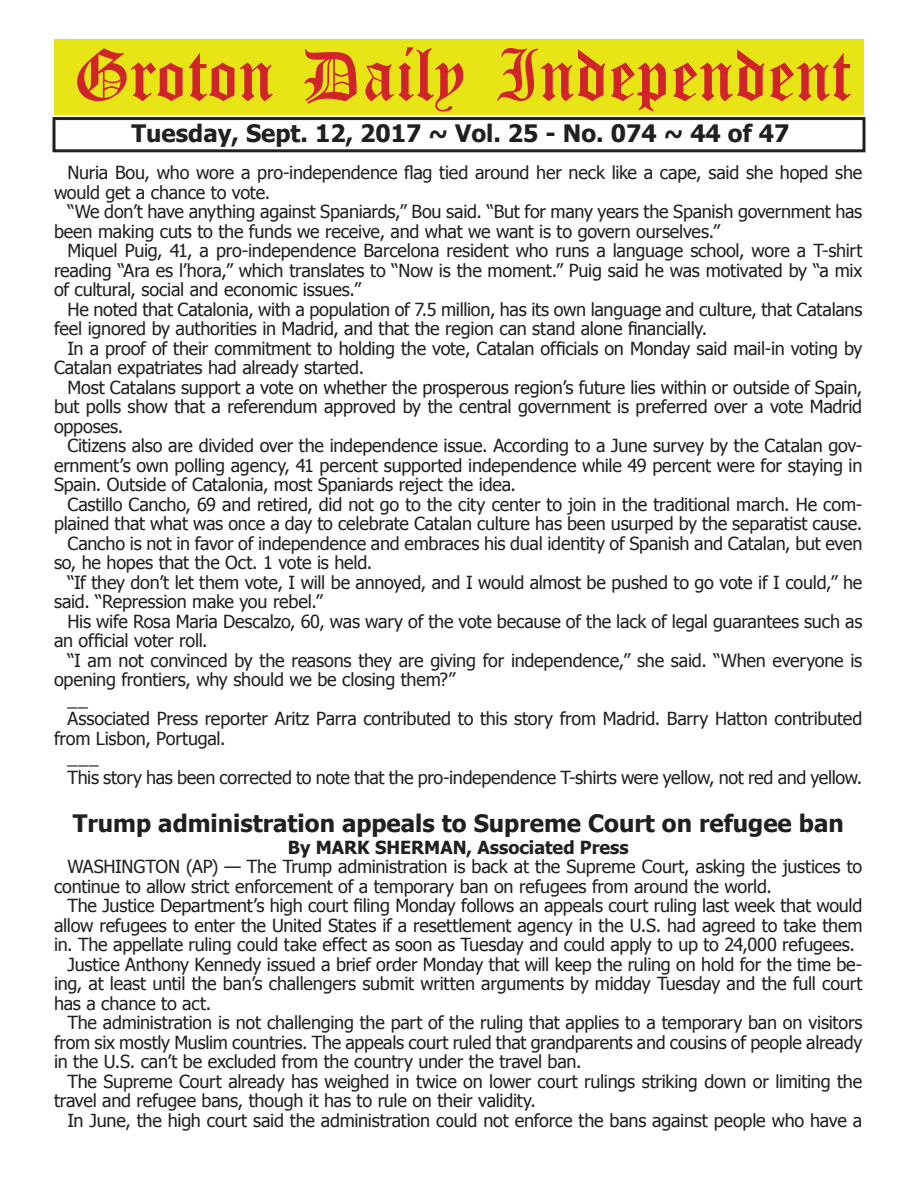
<style>
.page{position:relative;width:918px;height:1188px;background:#fff}
.page>*{position:absolute;margin:0;border:0;box-sizing:border-box;transform-origin:0 0}
.t1{font:54px "Old English Five";color:#d1232a}
.t2{font:700 24px "Tahoma";color:#231f20}
.t3{font:18px/19.5px "Tahoma";letter-spacing:-.01em;color:#231f20}
.t4{font:700 18px "Tahoma";color:#231f20}
</style>
<div class="page">
<div style="left:52px;top:117px;width:814px;height:35px;border:3px solid #231f20"></div>
<div style="left:54px;top:40px;width:810px;height:75px;background:#e7e515"></div>
<h1 class="t1" style="left:73px;top:50px;width:779px">Groton Daily Independent</h1>
<h2 class="t2" style="left:132px;top:116px;width:659px">Tuesday, Sept. 12, 2017 ~ Vol. 25 - No. 074 ~ 44 of 47</h2>
<p class="t3" style="left:54px;top:162px;width:810px;text-indent:14px">Nuria Bou, who wore a pro-independence flag tied around her neck like a cape, said she hoped she would get a chance to vote.</p>
<p class="t3" style="left:54px;top:201px;width:810px;text-indent:14px">“We don’t have anything against Spaniards,” Bou said. “But for many years the Spanish government has been making cuts to the funds we receive, and what we want is to govern ourselves.”</p>
<p class="t3" style="left:54px;top:240px;width:810px;text-align:justify;text-indent:14px">Miquel Puig, 41, a pro-independence Barcelona resident who runs a language school, wore a T-shirt reading “Ara es l’hora,” which translates to “Now is the moment.” Puig said he was motivated by “a mix of cultural, social and economic issues.”</p>
<p class="t3" style="left:54px;top:299px;width:810px;text-indent:14px">He noted that Catalonia, with a population of 7.5 million, has its own language and culture, that Catalans feel ignored by authorities in Madrid, and that the region can stand alone financially.</p>
<p class="t3" style="left:54px;top:338px;width:810px;text-indent:14px">In a proof of their commitment to holding the vote, Catalan officials on Monday said mail-in voting by<br>Catalan expatriates had already started.</p>
<p class="t3" style="left:54px;top:377px;width:810px;text-align:justify;text-indent:14px">Most Catalans support a vote on whether the prosperous region’s future lies within or outside of Spain, but polls show that a referendum approved by the central government is preferred over a vote Madrid opposes.</p>
<p class="t3" style="left:54px;top:435px;width:810px;text-align:justify;text-indent:14px">Citizens also are divided over the independence issue. According to a June survey by the Catalan gov&shy;ernment’s own polling agency, 41 percent supported independence while 49 percent were for staying in Spain. Outside of Catalonia, most Spaniards reject the idea.</p>
<p class="t3" style="left:68px;top:494px;width:796px">Castillo Cancho, 69 and retired, did not go to the city center to join in the traditional march. He com-</p>
<p class="t3" style="left:54px;top:513px;width:810px">plained that what was once a day to celebrate Catalan culture has been usurped by the separatist cause.</p>
<p class="t3" style="left:68px;top:533px;width:797px">Cancho is not in favor of independence and embraces his dual identity of Spanish and Catalan, but even</p>
<p class="t3" style="left:54px;top:552px;width:320px">so, he hopes that the Oct. 1 vote is held.</p>
<p class="t3" style="left:68px;top:572px;width:796px">“If they don’t let them vote, I will be annoyed, and I would almost be pushed to go vote if I could,” he</p>
<p class="t3" style="left:54px;top:591px;width:270px">said. “Repression make you rebel.”</p>
<p class="t3" style="left:68px;top:611px;width:796px">His wife Rosa Maria Descalzo, 60, was wary of the vote because of the lack of legal guarantees such as</p>
<p class="t3" style="left:54px;top:630px;width:155px">an official voter roll.</p>
<p class="t3" style="left:68px;top:650px;width:796px">“I am not convinced by the reasons they are giving for independence,” she said. “When everyone is</p>
<p class="t3" style="left:54px;top:669px;width:403px">opening frontiers, why should we be closing them?”</p>
<p class="t3" style="left:68px;top:689px;width:22px">__</p>
<p class="t3" style="left:68px;top:708px;width:796px">Associated Press reporter Aritz Parra contributed to this story from Madrid. Barry Hatton contributed</p>
<p class="t3" style="left:54px;top:728px;width:173px">from Lisbon, Portugal.</p>
<p class="t3" style="left:68px;top:747px;width:33px">___</p>
<p class="t3" style="left:68px;top:766px;width:796px">This story has been corrected to note that the pro-independence T-shirts were yellow, not red and yellow.</p>
<h2 class="t2" style="left:73px;top:807px;width:772px">Trump administration appeals to Supreme Court on refugee ban</h2>
<p class="t4" style="left:288px;top:835px;width:343px">By MARK SHERMAN, Associated Press</p>
<p class="t3" style="left:54px;top:856px;width:810px;text-indent:14px">WASHINGTON (AP) — The Trump administration is back at the Supreme Court, asking the justices to continue to allow strict enforcement of a temporary ban on refugees from around the world.</p>
<p class="t3" style="left:68px;top:895px;width:796px">The Justice Department’s high court filing Monday follows an appeals court ruling last week that would</p>
<p class="t3" style="left:54px;top:915px;width:810px">allow refugees to enter the United States if a resettlement agency in the U.S. had agreed to take them</p>
<p class="t3" style="left:54px;top:934px;width:803px">in. The appellate ruling could take effect as soon as Tuesday and could apply to up to 24,000 refugees.</p>
<p class="t3" style="left:68px;top:954px;width:796px">Justice Anthony Kennedy issued a brief order Monday that will keep the ruling on hold for the time be-</p>
<p class="t3" style="left:54px;top:973px;width:810px">ing, at least until the ban’s challengers submit written arguments by midday Tuesday and the full court</p>
<p class="t3" style="left:54px;top:993px;width:159px">has a chance to act.</p>
<p class="t3" style="left:68px;top:1012px;width:797px">The administration is not challenging the part of the ruling that applies to a temporary ban on visitors</p>
<p class="t3" style="left:54px;top:1032px;width:810px">from six mostly Muslim countries. The appeals court ruled that grandparents and cousins of people already</p>
<p class="t3" style="left:54px;top:1051px;width:529px">in the U.S. can’t be excluded from the country under the travel ban.</p>
<p class="t3" style="left:68px;top:1071px;width:796px">The Supreme Court already has weighed in twice on lower court rulings striking down or limiting the</p>
<p class="t3" style="left:54px;top:1090px;width:484px">travel and refugee bans, though it has to rule on their validity.</p>
<p class="t3" style="left:68px;top:1109px;width:796px">In June, the high court said the administration could not enforce the bans against people who have a</p>
</div>
